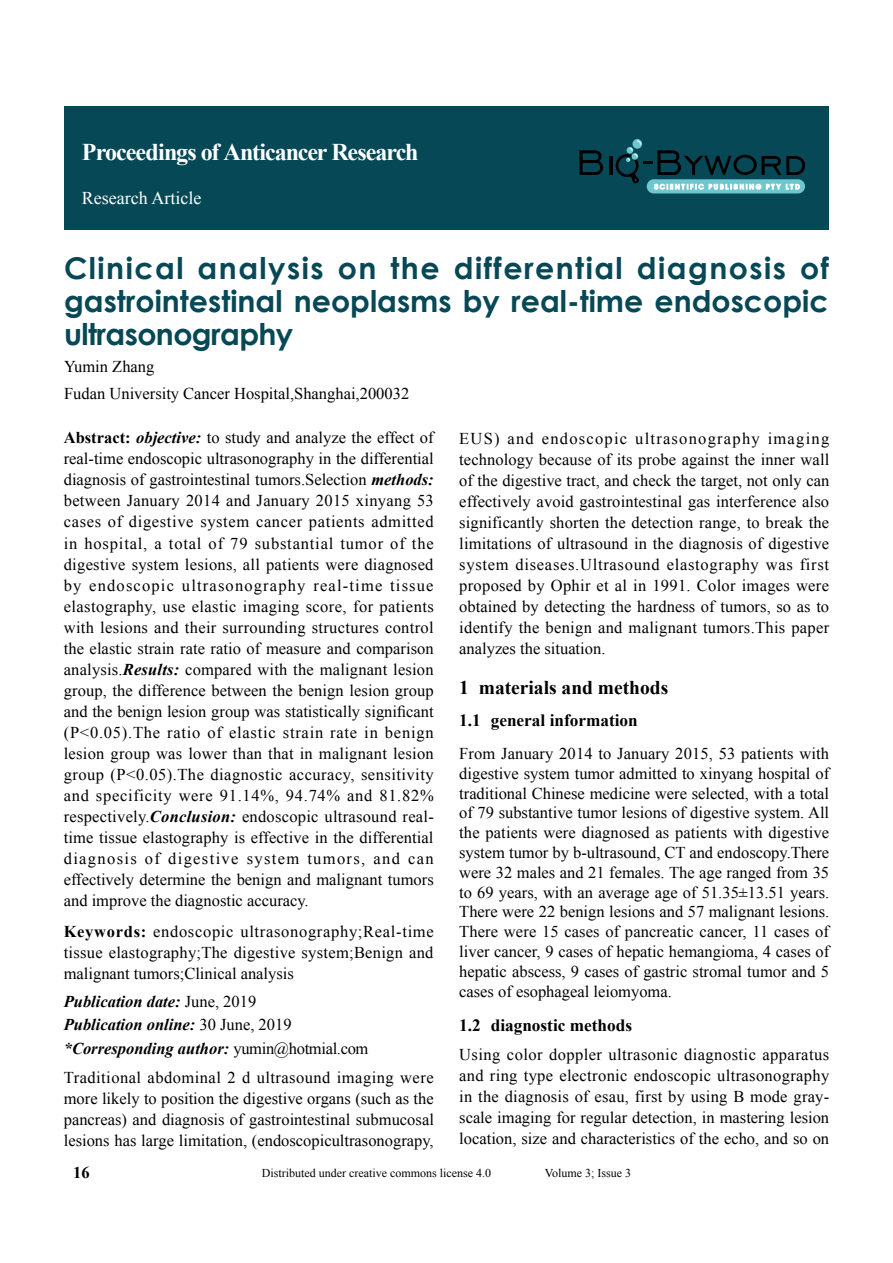
<style>
.page{position:relative;width:893px;height:1263px;background:#fff}
.page>*{position:absolute;margin:0;border:0;box-sizing:border-box;transform-origin:0 0}
.t1{font:700 30px/33px "Century Gothic";color:#064855;text-align:justify}
.t2{font:700 24px "Times New Roman";letter-spacing:-.045em;color:#fff}
.t3{font:700 19.5px "Times New Roman";color:#000}
.t4{font:18px "Times New Roman";color:#fff}
.t5{font:700 17.25px "Times New Roman";color:#000}
.t6{font:16.5px/21px "Times New Roman";color:#000;text-align:justify}
.t7{font:italic 700 16.5px/23.5px "Times New Roman";color:#000}
.t8{font:700 16.5px "Times New Roman";color:#000}
.t9{font:12px "Times New Roman";color:#000}
.s1{font-weight:700}
.s2{font-weight:700;font-style:italic}
.s3{font-weight:400;font-style:normal}
</style>
<div class="page">
<div style="left:64px;top:106px;width:765px;height:123px;background:#064855"></div>
<svg style="left:580px;top:150px;width:23px;height:25px"></svg>
<hr style="left:609px;top:156px;width:3px;height:19px;background:#000">
<svg style="left:647px;top:179px;width:158px;height:14px"></svg>
<svg style="left:616px;top:140px;width:189px;height:49px"></svg>
<p class="t2" style="left:82px;top:135px;width:338px">Proceedings of Anticancer Research</p>
<p class="t4" style="left:82px;top:186px;width:121px">Research Article</p>
<p class="t1" style="left:64px;top:250px;width:766px">Clinical analysis on the differential diagnosis of gastrointestinal neoplasms by real-time endoscopic ultrasonography</p>
<p class="t6" style="left:64px;top:353px;width:347px;line-height:27px">Yumin Zhang<br>Fudan University Cancer Hospital,Shanghai,200032</p>
<p class="t6" style="left:64px;top:427px;width:372px"><span class="s1">Abstract:</span> <span class="s2">objective:</span> to study and analyze the effect of real-time endoscopic ultrasonography in the differential diagnosis of gastrointestinal tumors.Selection <span class="s2">methods: </span>between January 2014 and January 2015 xinyang 53 cases of digestive system cancer patients admitted in hospital, a total of 79 substantial tumor of the digestive system lesions, all patients were diagnosed by endoscopic ultrasonography real-time tissue elastography, use elastic imaging score, for patients with lesions and their surrounding structures control the elastic strain rate ratio of measure and comparison analysis.<span class="s2">Results:</span> compared with the malignant lesion group, the difference between the benign lesion group and the benign lesion group was statistically significant (P&lt;0.05).The ratio of elastic strain rate in benign lesion group was lower than that in malignant lesion group (P&lt;0.05).The diagnostic accuracy, sensitivity and specificity were 91.14%, 94.74% and 81.82% respectively.<span class="s2">Conclusion:</span> endoscopic ultrasound real&shy;time tissue elastography is effective in the differential diagnosis of digestive system tumors, and can effectively determine the benign and malignant tumors and improve the diagnostic accuracy.</p>
<p class="t6" style="left:64px;top:921px;width:372px"><span class="s1">Keywords:</span> endoscopic ultrasonography;Real-time tissue elastography;The digestive system;Benign and malignant tumors;Clinical analysis</p>
<p class="t7" style="left:64px;top:989px;width:306px">Publication date: <span class="s3">June, 2019<br></span>Publication online: <span class="s3">30 June, 2019 </span>*Corresponding author: <span class="s3">yumin@hotmial.com</span></p>
<p class="t6" style="left:64px;top:1067px;width:372px">Traditional abdominal 2 d ultrasound imaging were more likely to position the digestive organs (such as the pancreas) and diagnosis of gastrointestinal submucosal lesions has large limitation, (endoscopicultrasonograpy,</p>
<p class="t6" style="left:459px;top:427px;width:372px">EUS) and endoscopic ultrasonography imaging technology because of its probe against the inner wall of the digestive tract, and check the target, not only can effectively avoid gastrointestinal gas interference also significantly shorten the detection range, to break the limitations of ultrasound in the diagnosis of digestive system diseases.Ultrasound elastography was first proposed by Ophir et al in 1991. Color images were obtained by detecting the hardness of tumors, so as to identify the benign and malignant tumors.This paper analyzes the situation.</p>
<p class="t3" style="left:459px;top:674px;width:211px">1 materials and methods</p>
<p class="t5" style="left:459px;top:708px;width:180px">1.1 general information</p>
<p class="t6" style="left:459px;top:743px;width:371px;line-height:19.8px">From January 2014 to January 2015, 53 patients with digestive system tumor admitted to xinyang hospital of traditional Chinese medicine were selected, with a total of 79 substantive tumor lesions of digestive system. All the patients were diagnosed as patients with digestive system tumor by b-ultrasound, CT and endoscopy.There were 32 males and 21 females. The age ranged from 35 to 69 years, with an average age of 51.35±13.51 years.<br>There were 22 benign lesions and 57 malignant lesions.<br>There were 15 cases of pancreatic cancer, 11 cases of liver cancer, 9 cases of hepatic hemangioma, 4 cases of hepatic abscess, 9 cases of gastric stromal tumor and 5 cases of esophageal leiomyoma.</p>
<p class="t5" style="left:459px;top:1013px;width:174px">1.2 diagnostic methods</p>
<p class="t6" style="left:459px;top:1044px;width:372px">Using color doppler ultrasonic diagnostic apparatus and ring type electronic endoscopic ultrasonography in the diagnosis of esau, first by using B mode gray&shy;scale imaging for regular detection, in mastering lesion location, size and characteristics of the echo, and so on</p>
<p class="t8" style="left:73px;top:1161px;width:18px">16</p>
<p class="t9" style="left:262px;top:1165px;width:231px">Distributed under creative commons license 4.0</p>
<p class="t9" style="left:545px;top:1165px;width:88px">Volume 3; Issue 3</p>
</div>
